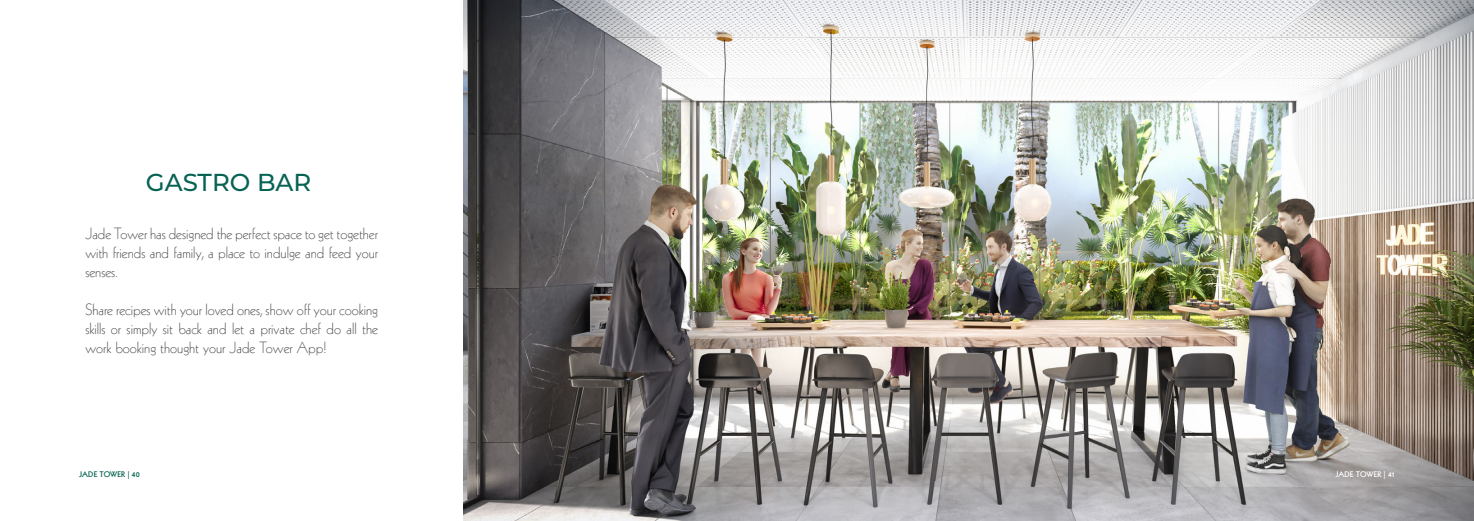
<style>
.page{position:relative;width:1474px;height:521px;background:#fff}
.page>*{position:absolute;margin:0;border:0;box-sizing:border-box;transform-origin:0 0}
.t1{font:500 24.5px "Montserrat";color:#066353}
.t2{font:300 15.75px/18.9px "Kabel LT Std";color:#3e3e3f;text-align:justify}
.t3{font:800 7.88px "Kabel LT Std";letter-spacing:.025em;color:#066353}
.t4{font:800 7.88px "Kabel LT Std";letter-spacing:.025em;color:#fff}
</style>
<div class="page">
<img style="left:463px;top:0;width:1010px;height:521px">
<p class="t1" style="left:146px;top:165px;width:167px">GASTRO BAR</p>
<p class="t2" style="left:85px;top:225px;width:294px">Jade Tower has designed the perfect space to get together with friends and family, a place to indulge and feed your senses.</p>
<p class="t2" style="left:85px;top:300px;width:294px">Share recipes with your loved ones, show off your cooking skills or simply sit back and let a private chef do all the work booking thought your Jade Tower App!</p>
<p class="t3" style="left:79px;top:469px;width:62px">JADE TOWER | 40</p>
<p class="t4" style="left:1335px;top:469px;width:60px">JADE TOWER | 41</p>
</div>
